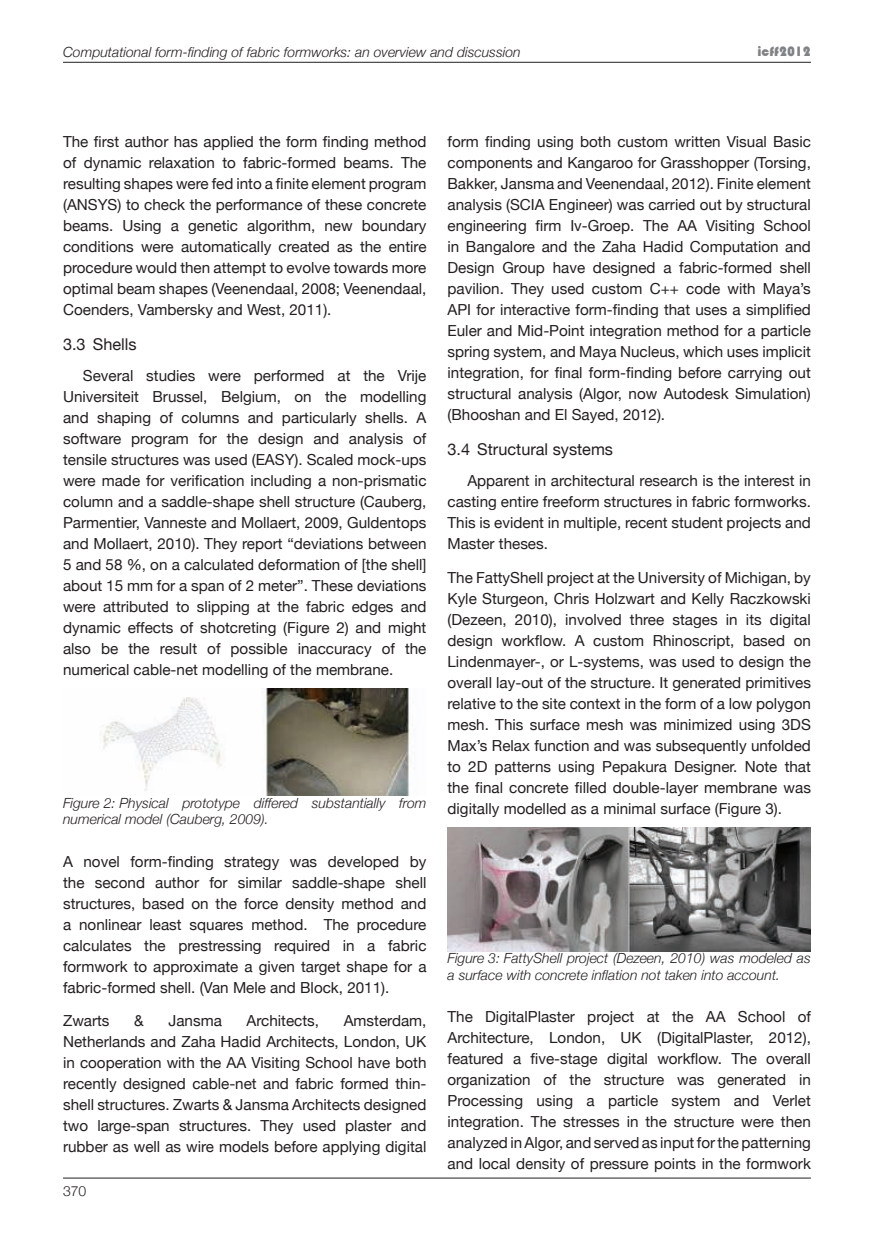
<style>
.page{position:relative;width:874px;height:1241px;background:#fff}
.page>*{position:absolute;margin:0;border:0;box-sizing:border-box;transform-origin:0 0}
.t1{font:16.28px "Helvetica Neue";color:#231f20}
.t2{font:15.22px/21px "Helvetica Neue";color:#231f20;text-align:justify}
.t3{font:italic 300 14px/16.8px "Helvetica Neue";color:#231f20}
.t4{font:14px "Bauhaus 93";color:#808285}
.t5{font:300 14px "Helvetica Neue";color:#231f20}
</style>
<div class="page">
<hr style="left:63px;top:1177px;width:747px;height:1px;background:#231f20">
<hr style="left:63px;top:62px;width:747px;height:1px;background:#231f20">
<img style="left:100px;top:688px;width:315px;height:107px">
<img style="left:447px;top:827px;width:363px;height:123px">
<p class="t3" style="left:63px;top:43px;width:459px">Computational form-finding of fabric formworks: an overview and discussion</p>
<p class="t4" style="left:757px;top:44px;width:55px">icff2012</p>
<p class="t2" style="left:63px;top:131px;width:365px">The first author has applied the form finding method of dynamic relaxation to fabric-formed beams. The resulting shapes were fed into a finite element program (ANSYS) to check the performance of these concrete beams. Using a genetic algorithm, new boundary conditions were automatically created as the entire procedure would then attempt to evolve towards more optimal beam shapes (Veenendaal, 2008; Veenendaal, Coenders, Vambersky and West, 2011).</p>
<p class="t1" style="left:63px;top:334px;width:75px">3.3 Shells</p>
<p class="t2" style="left:63px;top:365px;width:365px;text-indent:20px">Several studies were performed at the Vrije Universiteit Brussel, Belgium, on the modelling and shaping of columns and particularly shells. A software program for the design and analysis of tensile structures was used (EASY). Scaled mock-ups were made for verification including a non-prismatic column and a saddle-shape shell structure (Cauberg, Parmentier, Vanneste and Mollaert, 2009, Guldentops and Mollaert, 2010). They report “deviations between 5 and 58 %, on a calculated deformation of [the shell] about 15 mm for a span of 2 meter”. These deviations were attributed to slipping at the fabric edges and dynamic effects of shotcreting (Figure 2) and might also be the result of possible inaccuracy of the numerical cable-net modelling of the membrane.</p>
<p class="t3" style="left:63px;top:794px;width:365px">Figure 2: Physical prototype differed substantially from numerical model (Cauberg, 2009).</p>
<p class="t2" style="left:63px;top:850px;width:365px">A novel form-finding strategy was developed by the second author for similar saddle-shape shell structures, based on the force density method and a nonlinear least squares method. The procedure calculates the prestressing required in a fabric formwork to approximate a given target shape for a fabric-formed shell. (Van Mele and Block, 2011).</p>
<p class="t2" style="left:63px;top:1009px;width:48px">Zwarts</p>
<p class="t2" style="left:134px;top:1009px;width:11px">&amp;</p>
<p class="t2" style="left:168px;top:1009px;width:55px">Jansma</p>
<p class="t2" style="left:246px;top:1009px;width:74px">Architects,</p>
<p class="t2" style="left:63px;top:1009px;width:365px;text-indent:280px">Amsterdam, Netherlands and Zaha Hadid Architects, London, UK in cooperation with the AA Visiting School have both recently designed cable-net and fabric formed thin&shy;shell structures. Zwarts &amp; Jansma Architects designed two large-span structures. They used plaster and rubber as well as wire models before applying digital</p>
<p class="t5" style="left:63px;top:1182px;width:25px">370</p>
<p class="t2" style="left:447px;top:131px;width:365px">form finding using both custom written Visual Basic components and Kangaroo for Grasshopper (Torsing, Bakker, Jansma and Veenendaal, 2012). Finite element analysis (SCIA Engineer) was carried out by structural engineering firm Iv-Groep. The AA Visiting School in Bangalore and the Zaha Hadid Computation and Design Group have designed a fabric-formed shell pavilion. They used custom C++ code with Maya’s API for interactive form-finding that uses a simplified Euler and Mid-Point integration method for a particle spring system, and Maya Nucleus, which uses implicit integration, for final form-finding before carrying out structural analysis (Algor, now Autodesk Simulation) (Bhooshan and El Sayed, 2012).</p>
<p class="t1" style="left:447px;top:439px;width:167px">3.4 Structural systems</p>
<p class="t2" style="left:447px;top:470px;width:365px;text-indent:20px">Apparent in architectural research is the interest in casting entire freeform structures in fabric formworks.<br>This is evident in multiple, recent student projects and Master theses.</p>
<p class="t2" style="left:447px;top:566px;width:365px">The FattyShell project at the University of Michigan, by Kyle Sturgeon, Chris Holzwart and Kelly Raczkowski (Dezeen, 2010), involved three stages in its digital design workflow. A custom Rhinoscript, based on Lindenmayer-, or L-systems, was used to design the overall lay-out of the structure. It generated primitives relative to the site context in the form of a low polygon mesh. This surface mesh was minimized using 3DS Max’s Relax function and was subsequently unfolded to 2D patterns using Pepakura Designer. Note that the final concrete filled double-layer membrane was digitally modelled as a minimal surface (Figure 3).</p>
<p class="t3" style="left:447px;top:949px;width:365px">Figure 3: FattyShell project (Dezeen, 2010) was modeled as a surface with concrete inflation not taken into account.</p>
<p class="t2" style="left:447px;top:1005px;width:365px">The DigitalPlaster project at the AA School of Architecture, London, UK (DigitalPlaster, 2012), featured a five-stage digital workflow. The overall organization of the structure was generated in Processing using a particle system and Verlet integration. The stresses in the structure were then analyzed in Algor, and served as input for the patterning and local density of pressure points in the formwork</p>
</div>
